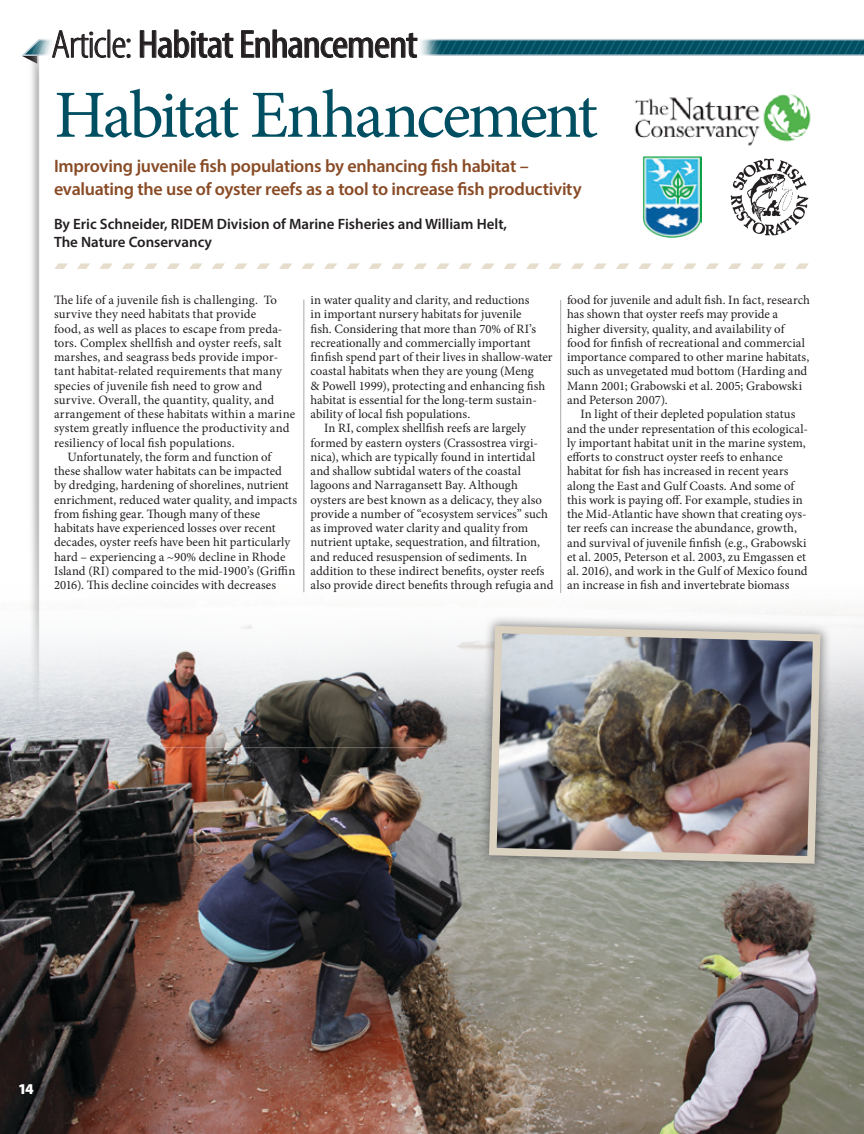
<style>
.page{position:relative;width:864px;height:1134px;background:#fff}
.page>*{position:absolute;margin:0;border:0;box-sizing:border-box;transform-origin:0 0}
.t1{font:67.5px "Minion Pro";letter-spacing:-.05em;color:#004e61}
.t2{font:condensed 39.3px "Myriad Pro";letter-spacing:-.03em;color:#231f20;scale:1.15 1}
.t3{font:600 18px/22.5px "Myriad Pro";letter-spacing:-.015em;color:#894b26}
.t4{font:600 15px/18px "Myriad Pro";color:#231f20}
.t5{font:900 15px "Myriad Pro";color:#fff}
.t6{font:12.75px/14.2px "Minion Pro";letter-spacing:.005em;color:#231f20}
.s1{font-weight:300}
</style>
<div class="page">
<img style="left:31px;top:84px;width:8px;height:480px">
<svg style="left:77px;top:263px;width:13px;height:6px"></svg>
<svg style="left:54px;top:263px;width:14px;height:6px"></svg>
<svg style="left:144px;top:263px;width:14px;height:6px"></svg>
<svg style="left:122px;top:263px;width:13px;height:6px"></svg>
<svg style="left:99px;top:263px;width:14px;height:6px"></svg>
<svg style="left:257px;top:263px;width:13px;height:6px"></svg>
<svg style="left:234px;top:263px;width:13px;height:6px"></svg>
<svg style="left:212px;top:263px;width:13px;height:6px"></svg>
<svg style="left:189px;top:263px;width:13px;height:6px"></svg>
<svg style="left:167px;top:263px;width:13px;height:6px"></svg>
<svg style="left:436px;top:263px;width:13px;height:6px"></svg>
<svg style="left:414px;top:263px;width:13px;height:6px"></svg>
<svg style="left:391px;top:263px;width:14px;height:6px"></svg>
<svg style="left:369px;top:263px;width:13px;height:6px"></svg>
<svg style="left:346px;top:263px;width:14px;height:6px"></svg>
<svg style="left:324px;top:263px;width:13px;height:6px"></svg>
<svg style="left:302px;top:263px;width:13px;height:6px"></svg>
<svg style="left:279px;top:263px;width:13px;height:6px"></svg>
<svg style="left:459px;top:263px;width:13px;height:6px"></svg>
<svg style="left:481px;top:263px;width:13px;height:6px"></svg>
<svg style="left:504px;top:263px;width:13px;height:6px"></svg>
<svg style="left:526px;top:263px;width:13px;height:6px"></svg>
<svg style="left:549px;top:263px;width:13px;height:6px"></svg>
<svg style="left:571px;top:263px;width:13px;height:6px"></svg>
<svg style="left:593px;top:263px;width:14px;height:6px"></svg>
<svg style="left:616px;top:263px;width:13px;height:6px"></svg>
<svg style="left:638px;top:263px;width:14px;height:6px"></svg>
<svg style="left:661px;top:263px;width:13px;height:6px"></svg>
<svg style="left:683px;top:263px;width:14px;height:6px"></svg>
<svg style="left:728px;top:263px;width:13px;height:6px"></svg>
<svg style="left:706px;top:263px;width:13px;height:6px"></svg>
<svg style="left:773px;top:263px;width:13px;height:6px"></svg>
<svg style="left:751px;top:263px;width:13px;height:6px"></svg>
<svg style="left:796px;top:263px;width:13px;height:6px"></svg>
<hr style="left:303px;top:300px;width:1px;height:292px;background:#a7a9ac">
<hr style="left:560px;top:300px;width:1px;height:293px;background:#a7a9ac">
<svg style="left:21px;top:29px;width:843px;height:39px"></svg>
<img style="left:634px;top:94px;width:177px;height:52px">
<img style="left:0;top:798px;width:864px;height:336px">
<img style="left:0;top:564px;width:864px;height:234px">
<div style="left:478px;top:615px;width:353px;height:260px;background:#231f20;opacity:.5"></div>
<img style="left:485px;top:622px;width:339px;height:246px">
<img style="left:643px;top:156px;width:59px;height:82px">
<img style="left:731px;top:158px;width:77px;height:78px">
<h2 class="t2" style="left:51px;top:21px;width:320px"><span class="s1">Article:</span> Habitat Enhancement</h2>
<h1 class="t1" style="left:54px;top:70px;width:545px">Habitat Enhancement</h1>
<h3 class="t3" style="left:54px;top:154px;width:529px">Improving juvenile fish populations by enhancing fish habitat – evaluating the use of oyster reefs as a tool to increase fish productivity</h3>
<p class="t4" style="left:54px;top:214px;width:455px">By Eric Schneider, RIDEM Division of Marine Fisheries and William Helt,<br>The Nature Conservancy</p>
<p class="t6" style="left:54px;top:293px;width:225px">The life of a juvenile fish is challenging. To</p>
<p class="t6" style="left:54px;top:307px;width:204px">survive they need habitats that provide</p>
<p class="t6" style="left:54px;top:321px;width:230px">food, as well as places to escape from preda-</p>
<p class="t6" style="left:54px;top:336px;width:229px">tors. Complex shellfish and oyster reefs, salt</p>
<p class="t6" style="left:54px;top:350px;width:226px">marshes, and seagrass beds provide impor-</p>
<p class="t6" style="left:54px;top:364px;width:229px">tant habitat-related requirements that many</p>
<p class="t6" style="left:54px;top:379px;width:210px">species of juvenile fish need to grow and</p>
<p class="t6" style="left:54px;top:393px;width:222px">survive. Overall, the quantity, quality, and</p>
<p class="t6" style="left:54px;top:407px;width:243px">arrangement of these habitats within a marine</p>
<p class="t6" style="left:54px;top:421px;width:237px">system greatly influence the productivity and</p>
<p class="t6" style="left:54px;top:436px;width:182px">resiliency of local fish populations.</p>
<p class="t6" style="left:68px;top:450px;width:205px">Unfortunately, the form and function of</p>
<p class="t6" style="left:54px;top:464px;width:230px">these shallow water habitats can be impacted</p>
<p class="t6" style="left:54px;top:478px;width:236px">by dredging, hardening of shorelines, nutrient</p>
<p class="t6" style="left:54px;top:493px;width:245px">enrichment, reduced water quality, and impacts</p>
<p class="t6" style="left:54px;top:507px;width:208px">from fishing gear. Though many of these</p>
<p class="t6" style="left:54px;top:521px;width:223px">habitats have experienced losses over recent</p>
<p class="t6" style="left:54px;top:535px;width:238px">decades, oyster reefs have been hit particularly</p>
<p class="t6" style="left:54px;top:550px;width:233px">hard – experiencing a ~90% decline in Rhode</p>
<p class="t6" style="left:54px;top:564px;width:243px">Island (RI) compared to the mid-1900’s (Griffin</p>
<p class="t6" style="left:54px;top:578px;width:224px">2016). This decline coincides with decreases</p>
<p class="t6" style="left:310px;top:293px;width:220px">in water quality and clarity, and reductions</p>
<p class="t6" style="left:310px;top:307px;width:213px">in important nursery habitats for juvenile</p>
<p class="t6" style="left:310px;top:321px;width:227px">fish. Considering that more than 70% of RI’s</p>
<p class="t6" style="left:310px;top:336px;width:222px">recreationally and commercially important</p>
<p class="t6" style="left:310px;top:350px;width:244px">finfish spend part of their lives in shallow-water</p>
<p class="t6" style="left:310px;top:364px;width:225px">coastal habitats when they are young (Meng</p>
<p class="t6" style="left:310px;top:379px;width:236px">&amp; Powell 1999), protecting and enhancing fish</p>
<p class="t6" style="left:310px;top:393px;width:228px">habitat is essential for the long-term sustain-</p>
<p class="t6" style="left:310px;top:407px;width:161px">ability of local fish populations.</p>
<p class="t6" style="left:324px;top:421px;width:204px">In RI, complex shellfish reefs are largely</p>
<p class="t6" style="left:310px;top:436px;width:229px">formed by eastern oysters (Crassostrea virgi-</p>
<p class="t6" style="left:310px;top:450px;width:226px">nica), which are typically found in intertidal</p>
<p class="t6" style="left:310px;top:464px;width:212px">and shallow subtidal waters of the coastal</p>
<p class="t6" style="left:310px;top:478px;width:209px">lagoons and Narragansett Bay. Although</p>
<p class="t6" style="left:310px;top:493px;width:233px">oysters are best known as a delicacy, they also</p>
<p class="t6" style="left:310px;top:507px;width:239px">provide a number of “ecosystem services” such</p>
<p class="t6" style="left:310px;top:521px;width:219px">as improved water clarity and quality from</p>
<p class="t6" style="left:310px;top:535px;width:231px">nutrient uptake, sequestration, and filtration,</p>
<p class="t6" style="left:310px;top:550px;width:218px">and reduced resuspension of sediments. In</p>
<p class="t6" style="left:310px;top:564px;width:236px">addition to these indirect benefits, oyster reefs</p>
<p class="t6" style="left:310px;top:578px;width:244px">also provide direct benefits through refugia and</p>
<p class="t6" style="left:567px;top:293px;width:244px">food for juvenile and adult fish. In fact, research has shown that oyster reefs may provide a higher diversity, quality, and availability of food for finfish of recreational and commercial importance compared to other marine habitats, such as unvegetated mud bottom (Harding and Mann 2001; Grabowski et al. 2005; Grabowski and Peterson 2007).</p>
<p class="t6" style="left:567px;top:407px;width:243px;text-indent:14px">In light of their depleted population status and the under representation of this ecological&shy;ly important habitat unit in the marine system, efforts to construct oyster reefs to enhance habitat for fish has increased in recent years along the East and Gulf Coasts. And some of this work is paying off. For example, studies in the Mid-Atlantic have shown that creating oys&shy;ter reefs can increase the abundance, growth, and survival of juvenile finfish (e.g., Grabowski et al. 2005, Peterson et al. 2003, zu Emgassen et al. 2016), and work in the Gulf of Mexico found an increase in fish and invertebrate biomass</p>
<p class="t5" style="left:18px;top:1078px;width:17px">14</p>
</div>
